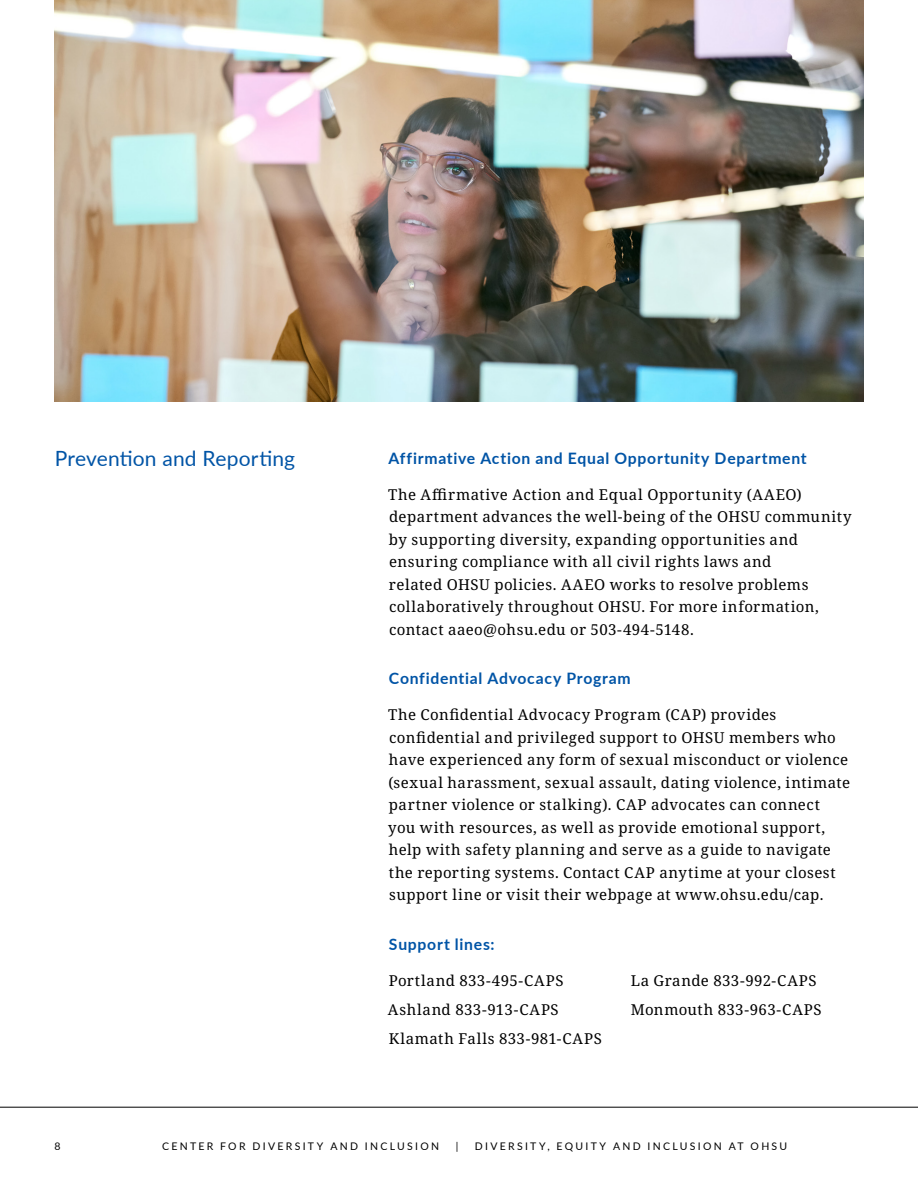
<style>
.page{position:relative;width:918px;height:1188px;background:#fff}
.page>*{position:absolute;margin:0;border:0;box-sizing:border-box;transform-origin:0 0}
.t1{font:21px "Lato";letter-spacing:.005em;color:#0054a6}
.Sub-head_1{font:700 15.75px "Lato";letter-spacing:.045em;color:#0054a6}
.Body_copy{font:15px/22.5px "Noto Serif";letter-spacing:.03em;color:#000}
.t2{font:10.5px "Lato";letter-spacing:.22em;color:#000}
</style>
<div class="page">
<hr style="left:0;top:1107px;width:918px;height:1px;background:#000">
<img style="left:54px;top:0;width:810px;height:401px">
<p class="t1" style="left:55px;top:443px;width:242px">Prevention and Reporting</p>
<p class="Sub-head_1" style="left:388px;top:446px;width:420px">Affirmative Action and Equal Opportunity Department</p>
<p class="Body_copy" style="left:388px;top:483px;width:465px">The Affirmative Action and Equal Opportunity (AAEO) department advances the well-being of the OHSU community by supporting diversity, expanding opportunities and ensuring compliance with all civil rights laws and<br>related OHSU policies. AAEO works to resolve problems collaboratively throughout OHSU. For more information, contact aaeo@ohsu.edu or 503-494-5148.</p>
<p class="Sub-head_1" style="left:389px;top:667px;width:243px">Confidential Advocacy Program</p>
<p class="Body_copy" style="left:388px;top:704px;width:464px">The Confidential Advocacy Program (CAP) provides confidential and privileged support to OHSU members who have experienced any form of sexual misconduct or violence (sexual harassment, sexual assault, dating violence, intimate partner violence or stalking). CAP advocates can connect you with resources, as well as provide emotional support, help with safety planning and serve as a guide to navigate the reporting systems. Contact CAP anytime at your closest support line or visit their webpage at www.ohsu.edu/cap.</p>
<p class="Sub-head_1" style="left:389px;top:932px;width:107px">Support lines:</p>
<p class="Body_copy" style="left:389px;top:969px;width:176px">Portland 833-495-CAPS</p>
<p class="Body_copy" style="left:388px;top:999px;width:172px">Ashland 833-913-CAPS</p>
<p class="Body_copy" style="left:389px;top:1028px;width:215px">Klamath Falls 833-981-CAPS</p>
<p class="Body_copy" style="left:631px;top:969px;width:187px">La Grande 833-992-CAPS</p>
<p class="Body_copy" style="left:631px;top:999px;width:192px">Monmouth 833-963-CAPS</p>
<p class="t2" style="left:54px;top:1139px;width:8px">8</p>
<p class="t2" style="left:162px;top:1139px;width:279px">CENTER FOR DIVERSITY AND INCLUSION</p>
<p class="t2" style="left:456px;top:1139px;width:4px">|</p>
<p class="t2" style="left:475px;top:1139px;width:314px">DIVERSITY, EQUITY AND INCLUSION AT OHSU</p>
</div>
